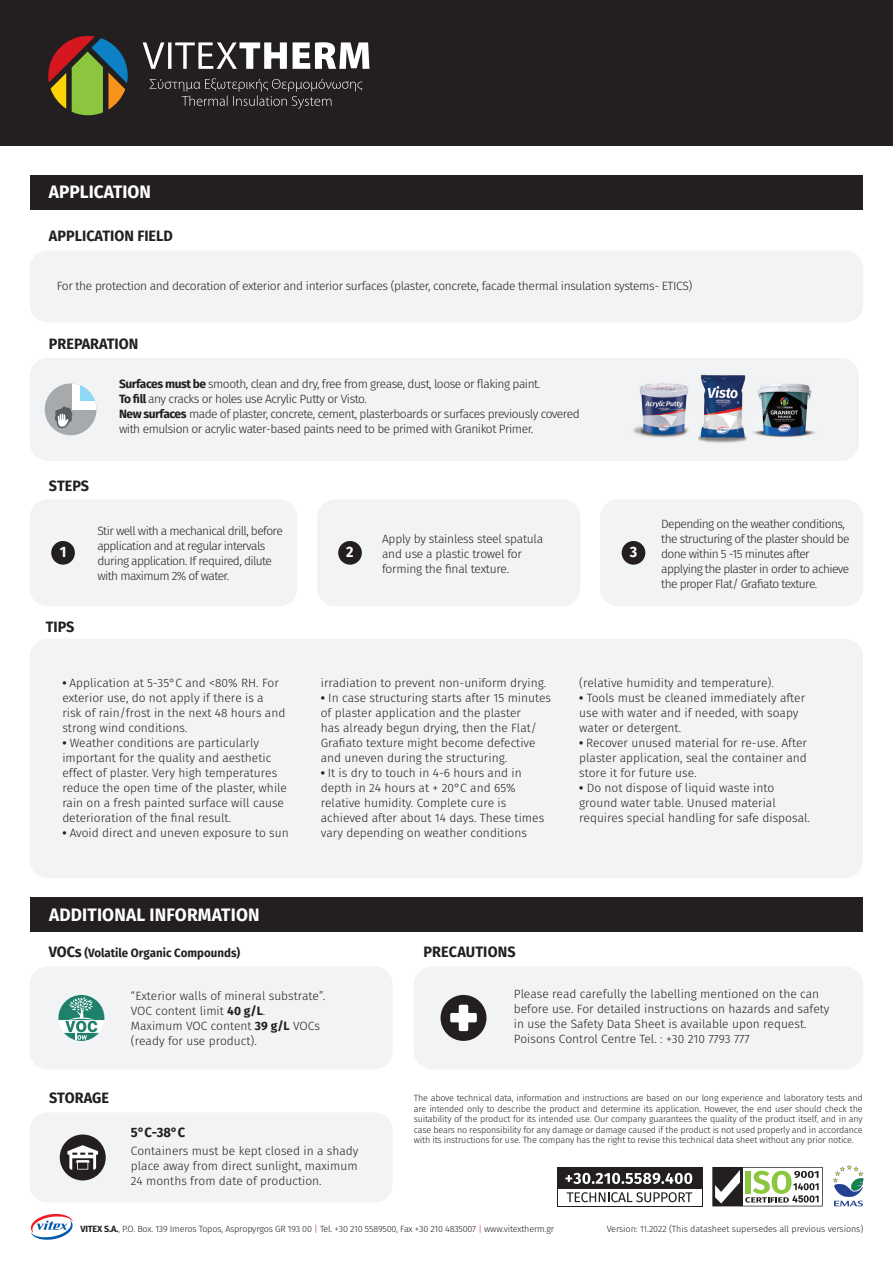
<style>
.page{position:relative;width:893px;height:1263px;background:#fff}
.page>*{position:absolute;margin:0;border:0;box-sizing:border-box;transform-origin:0 0}
.t1{font:700 18px "Fira Sans";letter-spacing:.01em;color:#fff;scale:.96 1}
.t2{font:700 15px "Fira Sans";color:#231f20;scale:.96 1}
.t3{font:700 15px "Fira Sans";color:#fff;scale:.96 1}
.t4{font:700 13.5px "Fira Sans";color:#231f20;scale:.96 1}
.t5{font:300 12px/15px "Fira Sans";color:#231f20}
.t6{font:300 12px/15px "Fira Sans";letter-spacing:-.05em;color:#231f20}
.t7{font:300 12px/15px "Fira Sans";letter-spacing:-.04em;color:#231f20}
.t8{font:300 12px "Fira Sans";letter-spacing:-.03em;color:#231f20}
.t9{font:300 12px/15px "Fira Sans";letter-spacing:-.02em;color:#231f20}
.t10{font:700 12px "Fira Sans";color:#231f20;scale:.96 1}
.t11{font:300 9px/10.5px "Fira Sans";letter-spacing:-.02em;color:#231f20;text-align:justify}
.s1{font-weight:700}
.s2{font-size:15px}
.s3{color:#d1232a}
</style>
<div class="page">
<div style="left:30px;top:898px;width:833px;height:34px;background:#231f20"></div>
<div style="left:30px;top:966px;width:363px;height:103px;background:#f2f3f4;border-radius:18px"></div>
<div style="left:414px;top:966px;width:449px;height:103px;background:#f2f3f4;border-radius:18px"></div>
<svg style="left:58px;top:995px;width:46px;height:46px"></svg>
<svg style="left:30px;top:1213px;width:43px;height:27px"></svg>
<div style="left:441px;top:995px;width:45px;height:46px;background:#231f20;border-radius:50%"></div>
<svg style="left:450px;top:1005px;width:27px;height:26px"></svg>
<svg style="left:833px;top:1165px;width:30px;height:41px"></svg>
<div style="left:557px;top:1167px;width:145px;height:39px;background:#231f20"></div>
<div style="left:558px;top:1189px;width:143px;height:16px;background:#fff"></div>
<svg style="left:567px;top:1192px;width:125px;height:10px"></svg>
<svg style="left:565px;top:1173px;width:127px;height:11px"></svg>
<svg style="left:712px;top:1167px;width:111px;height:39px"></svg>
<div style="left:30px;top:639px;width:833px;height:239px;background:#f2f3f4;border-radius:18px"></div>
<div style="left:30px;top:1112px;width:363px;height:90px;background:#f2f3f4;border-radius:18px"></div>
<div style="left:60px;top:1134px;width:46px;height:46px;background:#231f20;border-radius:50%"></div>
<svg style="left:67px;top:1145px;width:31px;height:24px"></svg>
<div style="left:0;top:0;width:893px;height:145px;background:#231f20"></div>
<svg style="left:143px;top:42px;width:226px;height:27px"></svg>
<svg style="left:150px;top:78px;width:212px;height:31px"></svg>
<svg style="left:48px;top:36px;width:80px;height:79px"></svg>
<div style="left:30px;top:250px;width:833px;height:72px;background:#f2f3f4;border-radius:18px"></div>
<div style="left:30px;top:358px;width:829px;height:103px;background:#f2f3f4;border-radius:18px"></div>
<div style="left:30px;top:499px;width:267px;height:107px;background:#f2f3f4;border-radius:18px"></div>
<div style="left:317px;top:499px;width:263px;height:107px;background:#f2f3f4;border-radius:18px"></div>
<div style="left:600px;top:499px;width:263px;height:107px;background:#f2f3f4;border-radius:18px"></div>
<div style="left:51px;top:541px;width:24px;height:24px;background:#231f20;border-radius:50%"></div>
<div style="left:338px;top:541px;width:24px;height:24px;background:#231f20;border-radius:50%"></div>
<div style="left:622px;top:541px;width:23px;height:24px;background:#231f20;border-radius:50%"></div>
<div style="left:45px;top:383px;width:52px;height:52px;background:#a7aaac;border-radius:26px"></div>
<div style="left:73px;top:383px;width:24px;height:27px;background:#fff"></div>
<svg style="left:80px;top:383px;width:17px;height:18px"></svg>
<svg style="left:54px;top:406px;width:19px;height:23px"></svg>
<img style="left:753px;top:383px;width:63px;height:54px">
<img style="left:633px;top:383px;width:56px;height:55px">
<img style="left:698px;top:374px;width:49px;height:69px">
<div style="left:30px;top:176px;width:833px;height:34px;background:#231f20"></div>
<h1 class="t1" style="left:49px;top:179px;width:108px">APPLICATION</h1>
<p class="t2" style="left:49px;top:225px;width:131px">APPLICATION FIELD</p>
<p class="t8" style="left:57px;top:277px;width:637px">For the protection and decoration of exterior and interior surfaces (plaster, concrete, facade thermal insulation systems- ETICS)</p>
<p class="t2" style="left:49px;top:333px;width:95px">PREPARATION</p>
<p class="t2" style="left:49px;top:475px;width:43px">STEPS</p>
<p class="t7" style="left:119px;top:378px;width:462px"><span class="s1">Surfaces must be</span> smooth, clean and dry, free from grease, dust, loose or flaking paint.<br><span class="s1">To fill</span> any cracks or holes use Acrylic Putty or Visto.<br><span class="s1">New surfaces</span> made of plaster, concrete, cement, plasterboards or surfaces previously covered with emulsion or acrylic water-based paints need to be primed with Granikot Primer.</p>
<p class="t6" style="left:97px;top:524px;width:187px">Stir well with a mechanical drill, before application and at regular intervals during application. If required, dilute with maximum 2% of water.</p>
<p class="t9" style="left:382px;top:532px;width:163px">Apply by stainless steel spatula and use a plastic trowel for forming the final texture.</p>
<p class="t3" style="left:60px;top:541px;width:8px">1</p>
<p class="t3" style="left:346px;top:541px;width:9px">2</p>
<p class="t3" style="left:630px;top:541px;width:9px">3</p>
<p class="t2" style="left:46px;top:616px;width:31px">TIPS</p>
<p class="t6" style="left:661px;top:517px;width:190px">Depending on the weather conditions, the structuring of the plaster should be done within 5 -15 minutes after applying the plaster in order to achieve the proper Flat/ Grafiato texture.</p>
<p class="t5" style="left:62px;top:676px;width:224px"><span class="s1">•</span> Application at 5-35°C and &lt;80% RH. For exterior use, do not apply if there is a risk of rain/frost in the next 48 hours and strong wind conditions.</p>
<p class="t5" style="left:62px;top:736px;width:226px"><span class="s1">•</span> Weather conditions are particularly important for the quality and aesthetic effect of plaster. Very high temperatures reduce the open time of the plaster, while rain on a fresh painted surface will cause deterioration of the final result.</p>
<p class="t5" style="left:62px;top:826px;width:228px"><span class="s1">•</span> Avoid direct and uneven exposure to sun</p>
<h1 class="t1" style="left:49px;top:902px;width:221px">ADDITIONAL INFORMATION</h1>
<p class="t5" style="left:321px;top:676px;width:227px">irradiation to prevent non-uniform drying.</p>
<p class="t5" style="left:321px;top:691px;width:232px"><span class="s1">•</span> In case structuring starts after 15 minutes of plaster application and the plaster<br>has already begun drying, then the Flat/ Grafiato texture might become defective and uneven during the structuring.</p>
<p class="t5" style="left:321px;top:766px;width:225px"><span class="s1">•</span> It is dry to touch in 4-6 hours and in depth in 24 hours at + 20°C and 65% relative humidity. Complete cure is achieved after about 14 days. These times vary depending on weather conditions</p>
<p class="t10" style="left:49px;top:945px;width:201px"><span class="s2">VOCs</span> (Volatile Organic Compounds)</p>
<p class="t2" style="left:423px;top:941px;width:98px">PRECAUTIONS</p>
<p class="t5" style="left:579px;top:676px;width:196px">(relative humidity and temperature).</p>
<p class="t5" style="left:579px;top:691px;width:227px"><span class="s1">•</span> Tools must be cleaned immediately after use with water and if needed, with soapy water or detergent.</p>
<p class="t5" style="left:579px;top:736px;width:229px;text-align:justify"><span class="s1">•</span> Recover unused material for re-use. After plaster application, seal the container and store it for future use.</p>
<p class="t5" style="left:579px;top:781px;width:232px"><span class="s1">•</span> Do not dispose of liquid waste into ground water table. Unused material requires special handling for safe disposal.</p>
<p class="t2" style="left:49px;top:1087px;width:64px">STORAGE</p>
<p class="t5" style="left:131px;top:989px;width:196px">“Exterior walls of mineral substrate”.<br>VOC content limit <span class="s1">40 g/L</span>.<br>Maximum VOC content <span class="s1">39 g/L</span> VOCs (ready for use product).</p>
<p class="t5" style="left:514px;top:987px;width:317px">Please read carefully the labelling mentioned on the can before use. For detailed instructions on hazards and safety in use the Safety Data Sheet is available upon request.<br>Poisons Control Centre Tel. : +30 210 7793 777</p>
<p class="t4" style="left:131px;top:1123px;width:58px">5°C-38°C</p>
<p class="t5" style="left:131px;top:1144px;width:229px;text-align:justify">Containers must be kept closed in a shady place away from direct sunlight, maximum 24 months from date of production.</p>
<p class="t11" style="left:414px;top:1093px;width:450px">The above technical data, information and instructions are based on our long experience and laboratory tests and are intended only to describe the product and determine its application. However, the end user should check the suitability of the product for its intended use. Our company guarantees the quality of the product itself, and in any case bears no responsibility for any damage or damage caused if the product is not used properly and in accordance with its instructions for use. The company has the right to revise this technical data sheet without any prior notice.</p>
<p class="t11" style="left:81px;top:1225px;width:475px"><span class="s1">VITEX S.A.</span>, P.O. Box. 139 Imeros Topos, Aspropyrgos GR 193 00 <span class="s3">|</span> Τel. +30 210 5589500, Fax +30 210 4835007 <span class="s3">|</span> www.vitextherm.gr</p>
<p class="t11" style="left:607px;top:1225px;width:258px">Version: 11.2022 (This datasheet supersedes all previous versions)</p>
</div>
